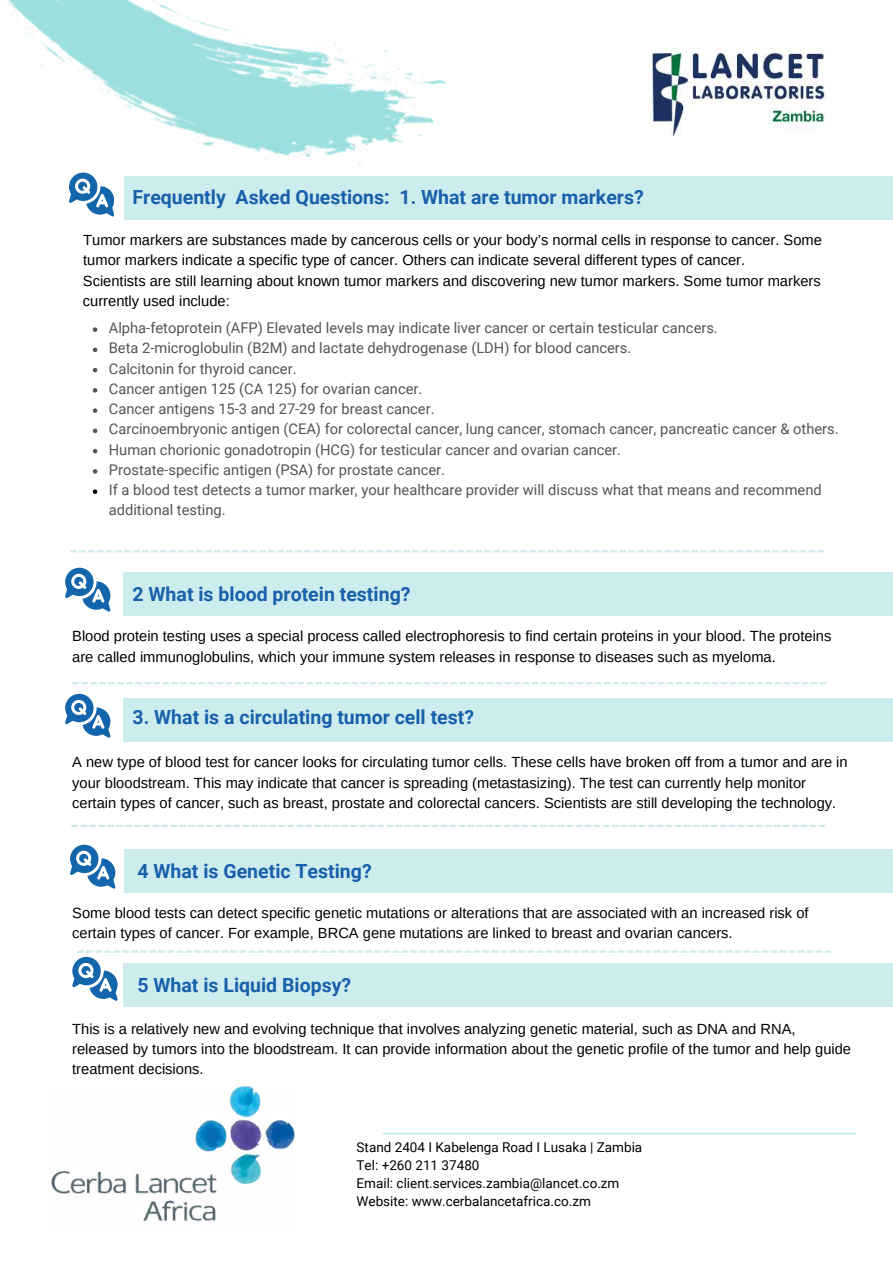
<style>
.page{position:relative;width:893px;height:1264px;background:#fff}
.page>*{position:absolute;margin:0;border:0;box-sizing:border-box;transform-origin:0 0}
.t1{font:700 19.5px "Roboto";color:#1960ab}
.t2{font:14.7px/20.2px "Arimo";color:#000}
.t3{font:14.7px/20.2px "Roboto";color:#545454}
.t4{font:13.5px/18px "Roboto";color:#000}
</style>
<div class="page">
<img style="left:51px;top:1086px;width:244px;height:136px">
<div style="left:123px;top:176px;width:769px;height:44px;background:#cdecee"></div>
<svg style="left:70px;top:550px;width:753px;height:2px"></svg>
<img style="left:7px;top:0;width:440px;height:220px">
<svg style="left:69px;top:172px;width:45px;height:44px"></svg>
<div style="left:123px;top:572px;width:769px;height:43px;background:#cdecee"></div>
<svg style="left:65px;top:567px;width:45px;height:44px"></svg>
<svg style="left:72px;top:682px;width:754px;height:2px"></svg>
<div style="left:123px;top:698px;width:769px;height:43px;background:#cdecee"></div>
<svg style="left:65px;top:693px;width:45px;height:44px"></svg>
<svg style="left:71px;top:824px;width:754px;height:3px"></svg>
<div style="left:123px;top:849px;width:769px;height:43px;background:#cdecee"></div>
<svg style="left:70px;top:844px;width:45px;height:44px"></svg>
<svg style="left:93px;top:327px;width:4px;height:5px"></svg>
<svg style="left:93px;top:347px;width:4px;height:5px"></svg>
<svg style="left:93px;top:368px;width:4px;height:4px"></svg>
<svg style="left:93px;top:388px;width:4px;height:4px"></svg>
<svg style="left:93px;top:408px;width:4px;height:5px"></svg>
<svg style="left:93px;top:428px;width:4px;height:5px"></svg>
<svg style="left:93px;top:449px;width:4px;height:4px"></svg>
<svg style="left:93px;top:469px;width:4px;height:4px"></svg>
<svg style="left:93px;top:489px;width:4px;height:5px"></svg>
<div style="left:123px;top:962px;width:769px;height:44px;background:#cdecee"></div>
<svg style="left:72px;top:950px;width:759px;height:50px"></svg>
<hr style="left:383px;top:1132px;width:471px;height:2px;background:#cdecee">
<img style="left:647px;top:48px;width:179px;height:88px">
<h1 class="t1" style="left:132px;top:183px;width:512px">Frequently Asked Questions: 1. What are tumor markers?</h1>
<p class="t2" style="left:83px;top:230px;width:740px">Tumor markers are substances made by cancerous cells or your body’s normal cells in response to cancer. Some tumor markers indicate a specific type of cancer. Others can indicate several different types of cancer.</p>
<p class="t2" style="left:83px;top:271px;width:739px">Scientists are still learning about known tumor markers and discovering new tumor markers. Some tumor markers currently used include:</p>
<p class="t3" style="left:109px;top:317px;width:731px">Alpha-fetoprotein (AFP) Elevated levels may indicate liver cancer or certain testicular cancers.<br>Beta 2-microglobulin (B2M) and lactate dehydrogenase (LDH) for blood cancers.<br>Calcitonin for thyroid cancer.<br>Cancer antigen 125 (CA 125) for ovarian cancer.<br>Cancer antigens 15-3 and 27-29 for breast cancer.<br>Carcinoembryonic antigen (CEA) for colorectal cancer, lung cancer, stomach cancer, pancreatic cancer &amp; others.<br>Human chorionic gonadotropin (HCG) for testicular cancer and ovarian cancer.<br>Prostate-specific antigen (PSA) for prostate cancer.<br>If a blood test detects a tumor marker, your healthcare provider will discuss what that means and recommend additional testing.</p>
<h1 class="t1" style="left:132px;top:580px;width:279px">2 What is blood protein testing?</h1>
<p class="t2" style="left:72px;top:626px;width:760px">Blood protein testing uses a special process called electrophoresis to find certain proteins in your blood. The proteins are called immunoglobulins, which your immune system releases in response to diseases such as myeloma.</p>
<h1 class="t1" style="left:132px;top:704px;width:343px">3. What is a circulating tumor cell test?</h1>
<p class="t2" style="left:72px;top:752px;width:777px">A new type of blood test for cancer looks for circulating tumor cells. These cells have broken off from a tumor and are in your bloodstream. This may indicate that cancer is spreading (metastasizing). The test can currently help monitor certain types of cancer, such as breast, prostate and colorectal cancers. Scientists are still developing the technology.</p>
<h1 class="t1" style="left:137px;top:857px;width:236px">4 What is Genetic Testing?</h1>
<p class="t2" style="left:72px;top:903px;width:737px">Some blood tests can detect specific genetic mutations or alterations that are associated with an increased risk of certain types of cancer. For example, BRCA gene mutations are linked to breast and ovarian cancers.</p>
<h1 class="t1" style="left:137px;top:971px;width:215px">5 What is Liquid Biopsy?</h1>
<p class="t2" style="left:72px;top:1018px;width:780px">This is a relatively new and evolving technique that involves analyzing genetic material, such as DNA and RNA, released by tumors into the bloodstream. It can provide information about the genetic profile of the tumor and help guide treatment decisions.</p>
<p class="t4" style="left:356px;top:1137px;width:287px">Stand 2404 I Kabelenga Road I Lusaka | Zambia Tel: +260 211 37480<br>Email: client.services.zambia@lancet.co.zm Website: www.cerbalancetafrica.co.zm</p>
</div>
